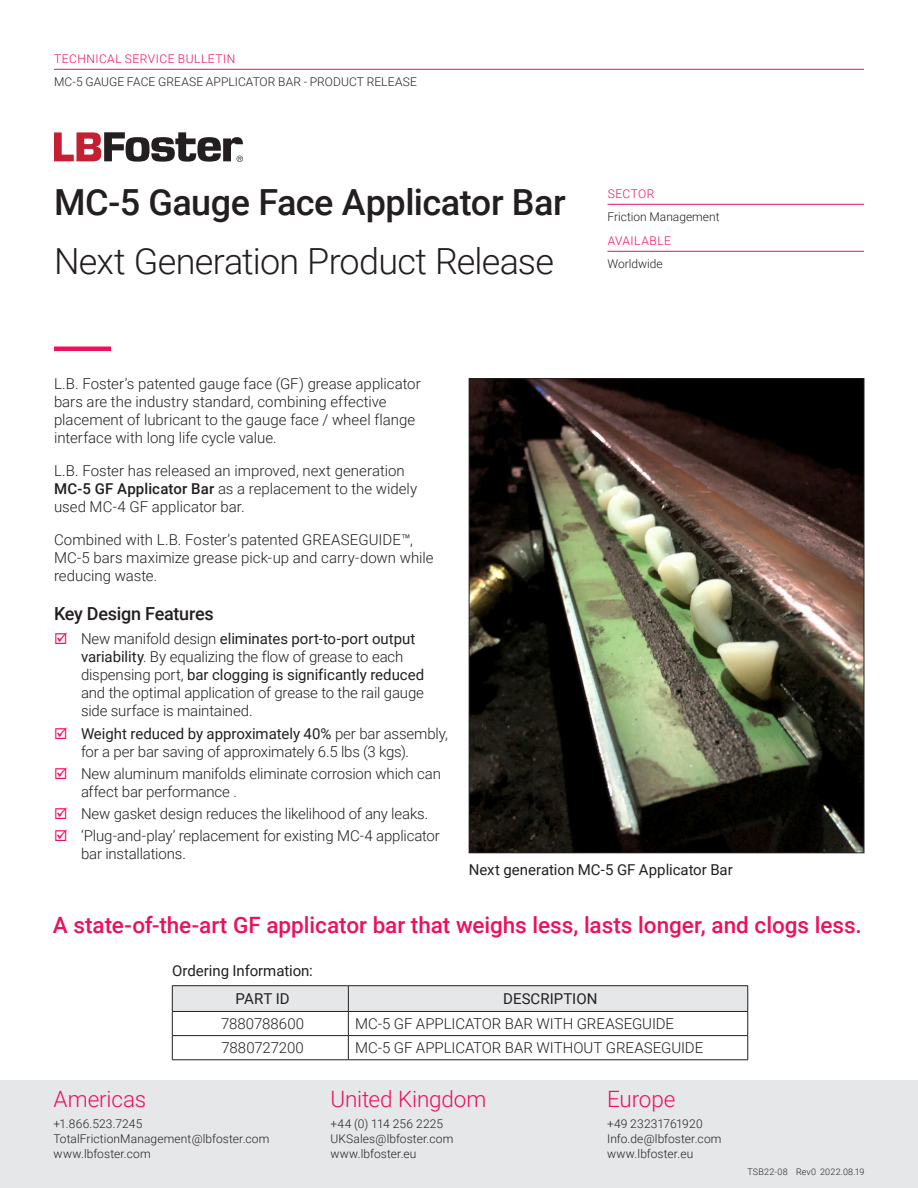
<style>
.page{position:relative;width:918px;height:1188px;background:#fff}
.page>*{position:absolute;margin:0;border:0;box-sizing:border-box;transform-origin:0 0}
.Cover-text-2{font:300 36px "Roboto";letter-spacing:-.02em;color:#231f20}
.Cover-text-2-2{font:500 36px "Roboto";letter-spacing:-.015em;color:#231f20}
.Case-study-heading-1{font:500 22.5px "Roboto";color:#ee1059}
.Case-study-heading-1-2{font:300 22.5px "Roboto";letter-spacing:-.005em;color:#ee1059}
.Intro-para-1{font:500 18px "Roboto";letter-spacing:-.015em;color:#231f20}
.Body-text{font:300 15px/18px "Roboto";letter-spacing:-.005em;color:#231f20}
.Cover-text-2-3{font:300 15px "Roboto";letter-spacing:-.005em;color:#231f20}
.Body-text-bullet_num{font:15px "Roboto";color:#231f20}
.Cover-text-2-4{font:15px "Roboto";color:#231f20}
.Body-heading-1_space{font:300 12px "Roboto";letter-spacing:.01em;color:#231f20}
.Page-heading-2{font:300 12px "Roboto";letter-spacing:.005em;color:#231f20}
.Page-heading-1{font:300 12px "Roboto";letter-spacing:.045em;color:#ee1059}
.Page-heading-2_small{font:300 12px "Roboto";color:#231f20}
.Body-text-bullet_num-2{font:300 9px "Roboto";letter-spacing:.025em;color:#231f20}
.s1{font-weight:500}
.s2{font-weight:400}
</style>
<div class="page">
<div style="left:54px;top:346px;width:57px;height:5px;background:#ee1059"></div>
<svg style="left:54px;top:132px;width:189px;height:30px"></svg>
<img style="left:471px;top:380px;width:391px;height:471px">
<hr style="left:172px;top:985px;width:176px;height:1px;background:#231f20">
<hr style="left:348px;top:985px;width:400px;height:1px;background:#231f20">
<svg style="left:172px;top:986px;width:577px;height:74px"></svg>
<hr style="left:172px;top:1060px;width:176px;height:1px;background:#231f20">
<hr style="left:348px;top:1060px;width:400px;height:1px;background:#231f20">
<hr style="left:608px;top:204px;width:256px;height:1px;background:#ee1059">
<hr style="left:608px;top:251px;width:256px;height:1px;background:#ee1059">
<hr style="left:54px;top:69px;width:810px;height:1px;background:#ee1059">
<div style="left:0;top:1080px;width:918px;height:108px;background:#e6e7e9"></div>
<p class="Page-heading-1" style="left:54px;top:50px;width:183px">TECHNICAL SERVICE BULLETIN</p>
<p class="Page-heading-2" style="left:54px;top:73px;width:364px">MC-5 GAUGE FACE GREASE APPLICATOR BAR - PRODUCT RELEASE</p>
<p class="Cover-text-2-2" style="left:54px;top:177px;width:513px">MC-5 Gauge Face Applicator Bar</p>
<p class="Cover-text-2" style="left:54px;top:236px;width:501px">Next Generation Product Release</p>
<p class="Body-text" style="left:54px;top:374px;width:368px">L.B. Foster’s patented gauge face (GF) grease applicator bars are the industry standard, combining effective placement of lubricant to the gauge face / wheel flange interface with long life cycle value.</p>
<p class="Body-text" style="left:54px;top:461px;width:365px">L.B. Foster has released an improved, next generation<br><span class="s1">MC-5 GF Applicator Bar</span> as a replacement to the widely used MC-4 GF applicator bar.</p>
<p class="Body-text" style="left:54px;top:530px;width:381px">Combined with L.B. Foster’s patented GREASEGUIDE™,<br>MC-5 bars maximize grease pick-up and carry-down while reducing waste.</p>
<p class="Intro-para-1" style="left:54px;top:601px;width:161px">Key Design Features</p>
<p class="Body-text" style="left:81px;top:630px;width:345px">New manifold design <span class="s2">eliminates port-to-port output variability</span>. By equalizing the flow of grease to each dispensing port, <span class="s2">bar clogging is significantly reduced </span>and the optimal application of grease to the rail gauge side surface is maintained.</p>
<p class="Body-text" style="left:81px;top:724px;width:369px"><span class="s2">Weight reduced by approximately 40%</span> per bar assembly, for a per bar saving of approximately 6.5 lbs (3 kgs).</p>
<p class="Body-text" style="left:81px;top:764px;width:361px">New aluminum manifolds eliminate corrosion which can affect bar performance .</p>
<p class="Body-text" style="left:81px;top:804px;width:349px">New gasket design reduces the likelihood of any leaks.</p>
<p class="Body-text" style="left:81px;top:827px;width:360px">‘Plug-and-play’ replacement for existing MC-4 applicator bar installations.</p>
<p class="Page-heading-1" style="left:608px;top:185px;width:48px">SECTOR</p>
<p class="Page-heading-2_small" style="left:608px;top:208px;width:114px">Friction Management</p>
<p class="Page-heading-1" style="left:608px;top:232px;width:65px">AVAILABLE</p>
<p class="Page-heading-2_small" style="left:608px;top:255px;width:57px">Worldwide</p>
<p class="Body-text-bullet_num" style="left:469px;top:859px;width:266px">Next generation MC-5 GF Applicator Bar</p>
<p class="Case-study-heading-1" style="left:53px;top:909px;width:810px">A state-of-the-art GF applicator bar that weighs less, lasts longer, and clogs less.</p>
<p class="Body-text-bullet_num" style="left:172px;top:960px;width:142px">Ordering Information:</p>
<p class="Cover-text-2-4" style="left:236px;top:988px;width:56px">PART ID</p>
<p class="Cover-text-2-4" style="left:503px;top:988px;width:96px">DESCRIPTION</p>
<p class="Cover-text-2-3" style="left:221px;top:1013px;width:85px">7880788600</p>
<p class="Cover-text-2-3" style="left:355px;top:1013px;width:321px">MC-5 GF APPLICATOR BAR WITH GREASEGUIDE</p>
<p class="Cover-text-2-3" style="left:221px;top:1037px;width:84px">7880727200</p>
<p class="Cover-text-2-3" style="left:355px;top:1037px;width:350px">MC-5 GF APPLICATOR BAR WITHOUT GREASEGUIDE</p>
<p class="Case-study-heading-1-2" style="left:54px;top:1083px;width:94px">Americas</p>
<p class="Body-heading-1_space" style="left:54px;top:1116px;width:90px">+1.866.523.7245</p>
<p class="Body-heading-1_space" style="left:54px;top:1131px;width:217px">TotalFrictionManagement@lbfoster.com</p>
<p class="Body-heading-1_space" style="left:54px;top:1146px;width:99px">www.lbfoster.com</p>
<p class="Case-study-heading-1-2" style="left:330px;top:1083px;width:158px">United Kingdom</p>
<p class="Body-heading-1_space" style="left:330px;top:1116px;width:114px">+44 (0) 114 256 2225</p>
<p class="Body-heading-1_space" style="left:330px;top:1131px;width:124px">UKSales@lbfoster.com</p>
<p class="Body-heading-1_space" style="left:330px;top:1146px;width:88px">www.lbfoster.eu</p>
<p class="Case-study-heading-1-2" style="left:607px;top:1083px;width:70px">Europe</p>
<p class="Body-heading-1_space" style="left:607px;top:1116px;width:97px">+49 23231761920</p>
<p class="Body-heading-1_space" style="left:607px;top:1131px;width:116px">Info.de@lbfoster.com</p>
<p class="Body-heading-1_space" style="left:607px;top:1146px;width:88px">www.lbfoster.eu</p>
<p class="Body-text-bullet_num-2" style="left:747px;top:1165px;width:119px">TSB22-08 Rev0 2022.08.19</p>
</div>
